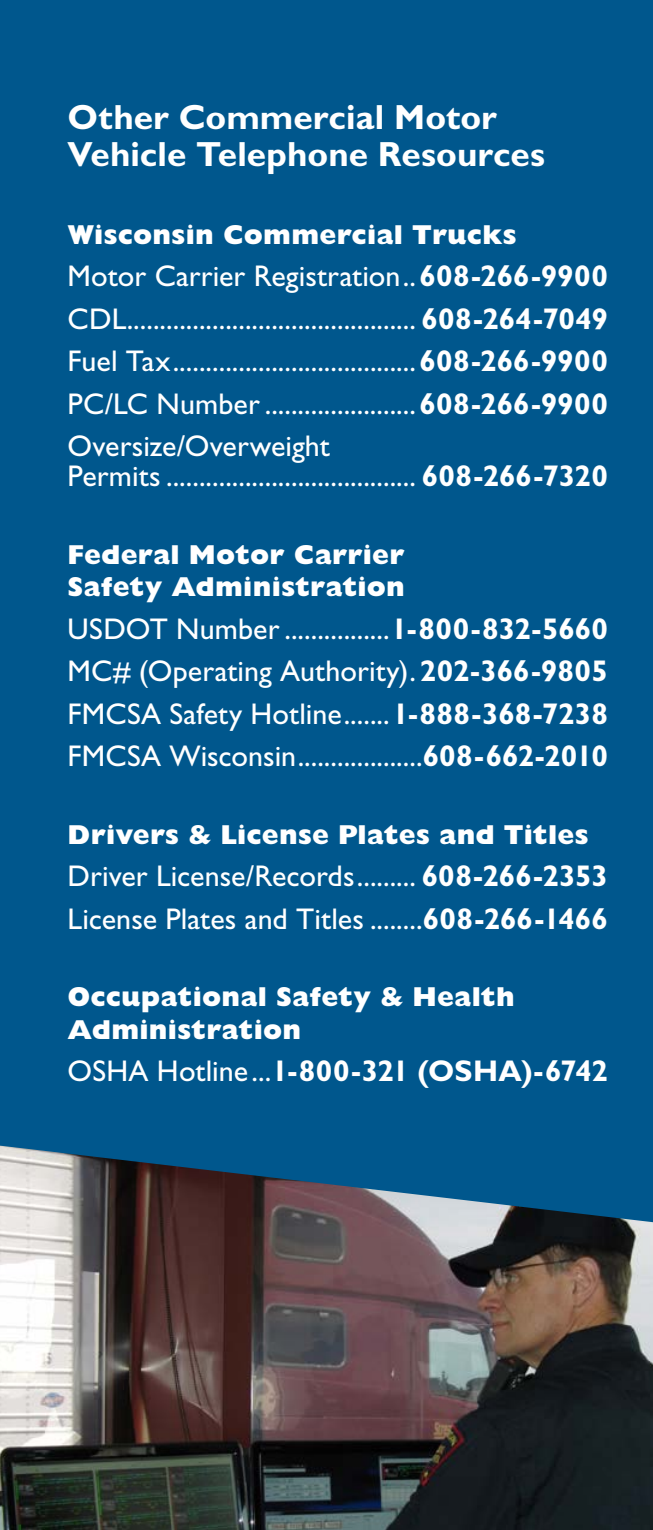
<style>
.page{position:relative;width:653px;height:1530px;background:#fff}
.page>*{position:absolute;margin:0;border:0;box-sizing:border-box;transform-origin:0 0}
.sub2-white{font:700 35px/37.5px "Gill Sans Std";color:#fff}
.tab_page{font:30px/30px "Gill Sans Std";letter-spacing:.005em;color:#fff}
.tab_page-2{font:700 30px "Gill Sans Std";color:#fff}
.sub3-white-extra-bol{font:800 27.5px/32.5px "Gill Sans Std";letter-spacing:.01em;color:#fff}
.s1{font-weight:700}
.s2{font-weight:400}
</style>
<div class="page">
<div style="left:0;top:0;width:652px;height:1530px;background:#00578d"></div>
<img style="left:0;top:1146px;width:652px;height:384px">
<p class="sub2-white" style="left:68px;top:98px;width:479px">Other Commercial Motor<br>Vehicle Telephone Resources</p>
<p class="sub3-white-extra-bol" style="left:68px;top:218px;width:450px">Wisconsin Commercial Trucks</p>
<p class="tab_page" style="left:68px;top:261px;width:542px">Motor Carrier Registration..<span class="s1">608-266-9900</span></p>
<p class="tab_page" style="left:68px;top:304px;width:542px">CDL............................................ <span class="s1">608-264-7049</span></p>
<p class="tab_page" style="left:68px;top:346px;width:542px">Fuel Tax.....................................<span class="s1">608-266-9900</span></p>
<p class="tab_page" style="left:68px;top:389px;width:541px">PC/LC Number .......................<span class="s1">608-266-9900</span></p>
<p class="tab_page" style="left:68px;top:431px;width:542px">Oversize/Overweight<br>Permits ...................................... <span class="s1">608-266-7320</span></p>
<p class="sub3-white-extra-bol" style="left:68px;top:538px;width:339px">Federal Motor Carrier<br>Safety Administration</p>
<p class="tab_page" style="left:68px;top:614px;width:541px">USDOT Number ................<span class="s1">1-800-832-5660</span></p>
<p class="tab_page" style="left:68px;top:656px;width:541px">MC# (Operating Authority).<span class="s1">202-366-9805</span></p>
<p class="tab_page" style="left:68px;top:699px;width:541px">FMCSA Safety Hotline.......<span class="s1">1-888-368-7238</span></p>
<p class="tab_page" style="left:68px;top:741px;width:542px">FMCSA Wisconsin...................<span class="s1">608-662-2010</span></p>
<p class="sub3-white-extra-bol" style="left:68px;top:818px;width:522px">Drivers &amp; License Plates and Titles</p>
<p class="tab_page" style="left:68px;top:861px;width:542px">Driver License/Records......... <span class="s1">608-266-2353</span></p>
<p class="tab_page" style="left:68px;top:904px;width:542px">License Plates and Titles ........<span class="s1">608-266-1466</span></p>
<p class="sub3-white-extra-bol" style="left:68px;top:981px;width:448px">Occupational Safety &amp; Health<br>Administration</p>
<p class="tab_page-2" style="left:68px;top:1053px;width:542px"><span class="s2">OSHA Hotline...</span>1-800-321 (OSHA)-6742</p>
</div>
